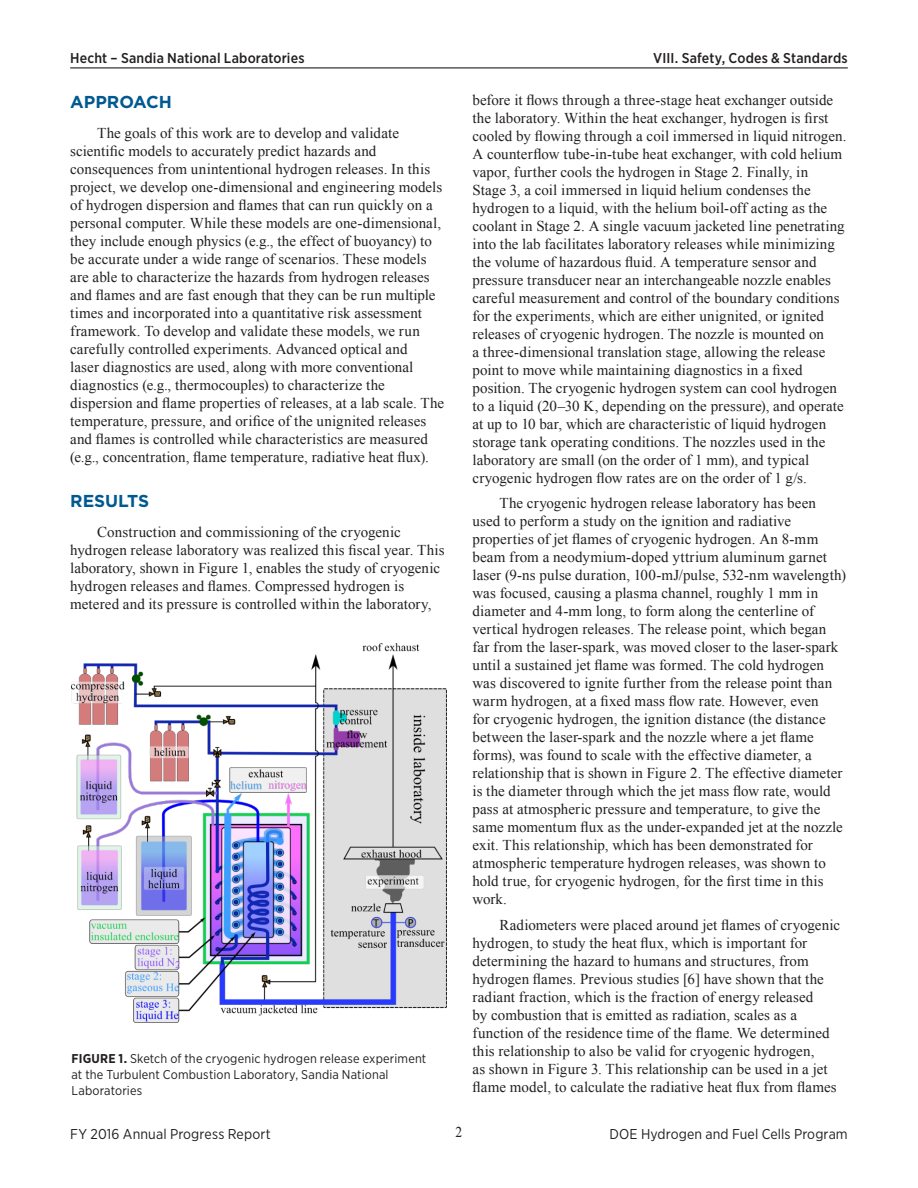
<style>
.page{position:relative;width:918px;height:1188px;background:#fff}
.page>*{position:absolute;margin:0;border:0;box-sizing:border-box;transform-origin:0 0}
._1_Object_Head_Blue{font:700 17.25px "Gotham";color:#005990}
._1_Body_text{font:15px/18px "Times New Roman";letter-spacing:.005em;color:#231f20}
._1_Body_text-2{font:15px "Times New Roman";letter-spacing:.005em;color:#231f20;scale:.9 1}
.t1{font:500 14.25px "Gotham Narrow";letter-spacing:.01em;color:#231f20}
.t2{font:14.25px "Gotham Narrow";letter-spacing:.01em;color:#231f20}
._1_FigureTitle{font:12.75px/15.8px "Gotham Narrow";letter-spacing:.01em;color:#231f20}
.s1{font-weight:700}
</style>
<div class="page">
<hr style="left:70px;top:67px;width:778px;height:1px;background:#231f20">
<img style="left:72px;top:644px;width:375px;height:379px">
<p class="t1" style="left:70px;top:49px;width:236px">Hecht – Sandia National Laboratories</p>
<p class="t1" style="left:653px;top:49px;width:196px">VIII. Safety, Codes &amp; Standards</p>
<p class="_1_Object_Head_Blue" style="left:70px;top:91px;width:103px">APPROACH</p>
<p class="_1_Body_text" style="left:70px;top:124px;width:376px;text-indent:27px">The goals of this work are to develop and validate scientific models to accurately predict hazards and consequences from unintentional hydrogen releases. In this project, we develop one-dimensional and engineering models of hydrogen dispersion and flames that can run quickly on a personal computer. While these models are one-dimensional, they include enough physics (e.g., the effect of buoyancy) to be accurate under a wide range of scenarios. These models are able to characterize the hazards from hydrogen releases and flames and are fast enough that they can be run multiple times and incorporated into a quantitative risk assessment framework. To develop and validate these models, we run carefully controlled experiments. Advanced optical and<br>laser diagnostics are used, along with more conventional diagnostics (e.g., thermocouples) to characterize the dispersion and flame properties of releases, at a lab scale. The temperature, pressure, and orifice of the unignited releases and flames is controlled while characteristics are measured (e.g., concentration, flame temperature, radiative heat flux).</p>
<p class="_1_Object_Head_Blue" style="left:70px;top:489px;width:81px">RESULTS</p>
<p class="_1_Body_text" style="left:70px;top:522px;width:376px;text-indent:27px">Construction and commissioning of the cryogenic hydrogen release laboratory was realized this fiscal year. This laboratory, shown in Figure 1, enables the study of cryogenic hydrogen releases and flames. Compressed hydrogen is metered and its pressure is controlled within the laboratory,</p>
<p class="_1_Body_text" style="left:472px;top:91px;width:376px">before it flows through a three-stage heat exchanger outside the laboratory. Within the heat exchanger, hydrogen is first cooled by flowing through a coil immersed in liquid nitrogen.<br>A counterflow tube-in-tube heat exchanger, with cold helium vapor, further cools the hydrogen in Stage 2. Finally, in<br>Stage 3, a coil immersed in liquid helium condenses the hydrogen to a liquid, with the helium boil-off acting as the coolant in Stage 2. A single vacuum jacketed line penetrating into the lab facilitates laboratory releases while minimizing the volume of hazardous fluid. A temperature sensor and pressure transducer near an interchangeable nozzle enables careful measurement and control of the boundary conditions for the experiments, which are either unignited, or ignited releases of cryogenic hydrogen. The nozzle is mounted on<br>a three-dimensional translation stage, allowing the release point to move while maintaining diagnostics in a fixed position. The cryogenic hydrogen system can cool hydrogen to a liquid (20–30 K, depending on the pressure), and operate at up to 10 bar, which are characteristic of liquid hydrogen storage tank operating conditions. The nozzles used in the laboratory are small (on the order of 1 mm), and typical cryogenic hydrogen flow rates are on the order of 1 g/s.</p>
<p class="_1_Body_text" style="left:472px;top:494px;width:375px;text-indent:27px">The cryogenic hydrogen release laboratory has been used to perform a study on the ignition and radiative properties of jet flames of cryogenic hydrogen. An 8-mm beam from a neodymium-doped yttrium aluminum garnet laser (9-ns pulse duration, 100-mJ/pulse, 532-nm wavelength) was focused, causing a plasma channel, roughly 1 mm in diameter and 4-mm long, to form along the centerline of vertical hydrogen releases. The release point, which began far from the laser-spark, was moved closer to the laser-spark until a sustained jet flame was formed. The cold hydrogen was discovered to ignite further from the release point than warm hydrogen, at a fixed mass flow rate. However, even<br>for cryogenic hydrogen, the ignition distance (the distance between the laser-spark and the nozzle where a jet flame forms), was found to scale with the effective diameter, a relationship that is shown in Figure 2. The effective diameter is the diameter through which the jet mass flow rate, would pass at atmospheric pressure and temperature, to give the same momentum flux as the under-expanded jet at the nozzle exit. This relationship, which has been demonstrated for atmospheric temperature hydrogen releases, was shown to hold true, for cryogenic hydrogen, for the first time in this work.</p>
<p class="_1_Body_text" style="left:472px;top:916px;width:369px;text-indent:27px">Radiometers were placed around jet flames of cryogenic hydrogen, to study the heat flux, which is important for determining the hazard to humans and structures, from hydrogen flames. Previous studies [6] have shown that the radiant fraction, which is the fraction of energy released<br>by combustion that is emitted as radiation, scales as a function of the residence time of the flame. We determined this relationship to also be valid for cryogenic hydrogen,<br>as shown in Figure 3. This relationship can be used in a jet flame model, to calculate the radiative heat flux from flames</p>
<p class="_1_FigureTitle" style="left:72px;top:1051px;width:356px"><span class="s1">FIGURE 1.</span> Sketch of the cryogenic hydrogen release experiment at the Turbulent Combustion Laboratory, Sandia National<br>Laboratories</p>
<p class="t2" style="left:70px;top:1125px;width:202px">FY 2016 Annual Progress Report</p>
<p class="_1_Body_text-2" style="left:456px;top:1122px;width:9px">2</p>
<p class="t2" style="left:610px;top:1125px;width:240px">DOE Hydrogen and Fuel Cells Program</p>
</div>
